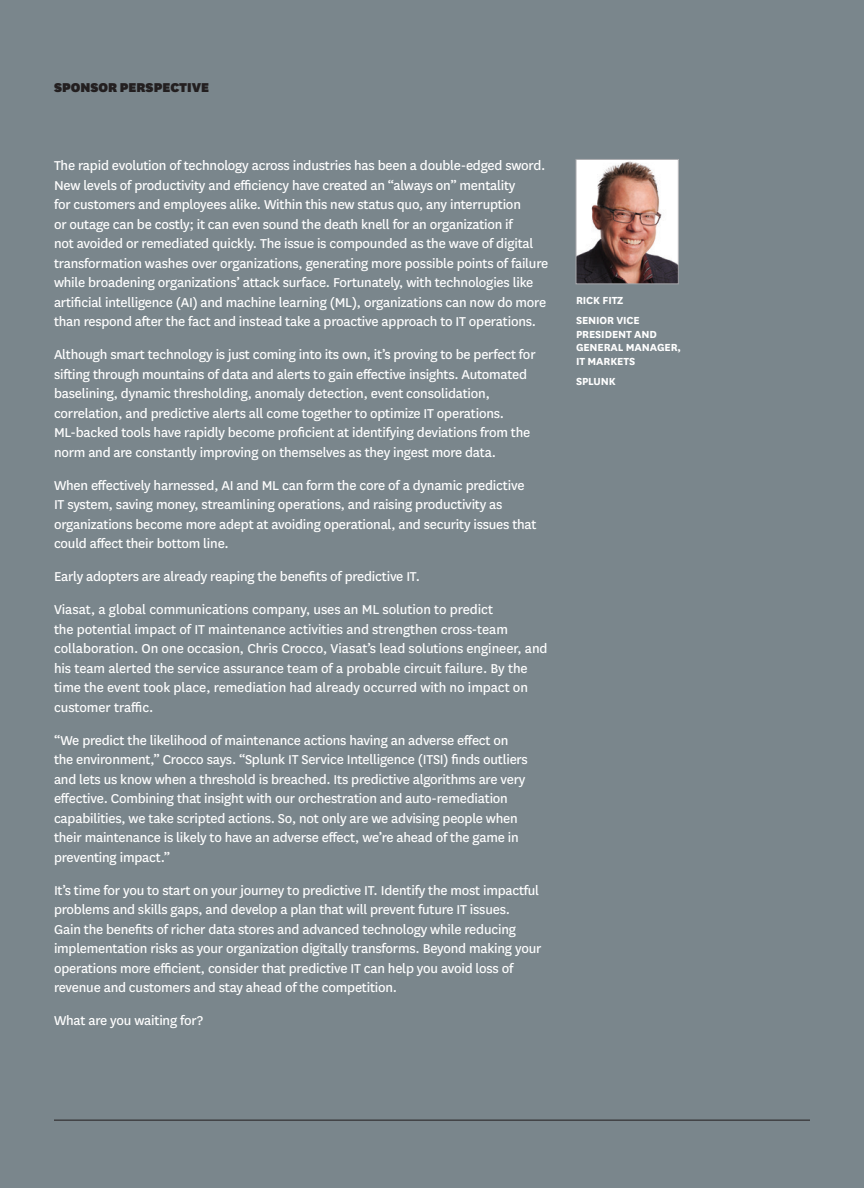
<style>
.page{position:relative;width:864px;height:1188px;background:#7a868c}
.page>*{position:absolute;margin:0;border:0;box-sizing:border-box;transform-origin:0 0}
.SP_BODY{font:15px/19.5px "National HBR";letter-spacing:-.015em;color:#fff}
.t1{font:900 15px "National HBR";color:#231f20}
.SP_CEO_NAME{font:700 12px/13.5px "National HBR";letter-spacing:-.01em;color:#fff}
</style>
<div class="page">
<hr style="left:54px;top:1120px;width:756px;height:1px;background:#231f20">
<img style="left:578px;top:161px;width:99px;height:121px">
<div style="left:576px;top:159px;width:103px;height:125px;border:1px solid #a8a9ad"></div>
<p class="t1" style="left:54px;top:77px;width:157px">SPONSOR PERSPECTIVE</p>
<p class="SP_BODY" style="left:54px;top:155px;width:496px">The rapid evolution of technology across industries has been a double-edged sword.<br>New levels of productivity and efficiency have created an “always on” mentality<br>for customers and employees alike. Within this new status quo, any interruption<br>or outage can be costly; it can even sound the death knell for an organization if<br>not avoided or remediated quickly. The issue is compounded as the wave of digital transformation washes over organizations, generating more possible points of failure while broadening organizations’ attack surface. Fortunately, with technologies like artificial intelligence (AI) and machine learning (ML), organizations can now do more than respond after the fact and instead take a proactive approach to IT operations.</p>
<p class="SP_BODY" style="left:54px;top:344px;width:483px">Although smart technology is just coming into its own, it’s proving to be perfect for sifting through mountains of data and alerts to gain effective insights. Automated baselining, dynamic thresholding, anomaly detection, event consolidation, correlation, and predictive alerts all come together to optimize IT operations.<br>ML-backed tools have rapidly become proficient at identifying deviations from the norm and are constantly improving on themselves as they ingest more data.</p>
<p class="SP_BODY" style="left:54px;top:475px;width:484px">When effectively harnessed, AI and ML can form the core of a dynamic predictive IT system, saving money, streamlining operations, and raising productivity as organizations become more adept at avoiding operational, and security issues that could affect their bottom line.</p>
<p class="SP_BODY" style="left:54px;top:566px;width:368px">Early adopters are already reaping the benefits of predictive IT.</p>
<p class="SP_BODY" style="left:54px;top:599px;width:495px">Viasat, a global communications company, uses an ML solution to predict<br>the potential impact of IT maintenance activities and strengthen cross-team collaboration. On one occasion, Chris Crocco, Viasat’s lead solutions engineer, and his team alerted the service assurance team of a probable circuit failure. By the time the event took place, remediation had already occurred with no impact on customer traffic.</p>
<p class="SP_BODY" style="left:54px;top:730px;width:475px">“We predict the likelihood of maintenance actions having an adverse effect on the environment,” Crocco says. “Splunk IT Service Intelligence (ITSI) finds outliers and lets us know when a threshold is breached. Its predictive algorithms are very effective. Combining that insight with our orchestration and auto-remediation capabilities, we take scripted actions. So, not only are we advising people when their maintenance is likely to have an adverse effect, we’re ahead of the game in preventing impact.”</p>
<p class="SP_BODY" style="left:54px;top:880px;width:489px">It’s time for you to start on your journey to predictive IT. Identify the most impactful problems and skills gaps, and develop a plan that will prevent future IT issues.<br>Gain the benefits of richer data stores and advanced technology while reducing implementation risks as your organization digitally transforms. Beyond making your operations more efficient, consider that predictive IT can help you avoid loss of revenue and customers and stay ahead of the competition.</p>
<p class="SP_BODY" style="left:54px;top:1010px;width:151px">What are you waiting for?</p>
<p class="SP_CEO_NAME" style="left:576px;top:293px;width:49px">RICK FITZ</p>
<p class="SP_CEO_NAME" style="left:576px;top:313px;width:107px">SENIOR VICE<br>PRESIDENT AND<br>GENERAL MANAGER,<br>IT MARKETS</p>
<p class="SP_CEO_NAME" style="left:576px;top:374px;width:41px">SPLUNK</p>
</div>
